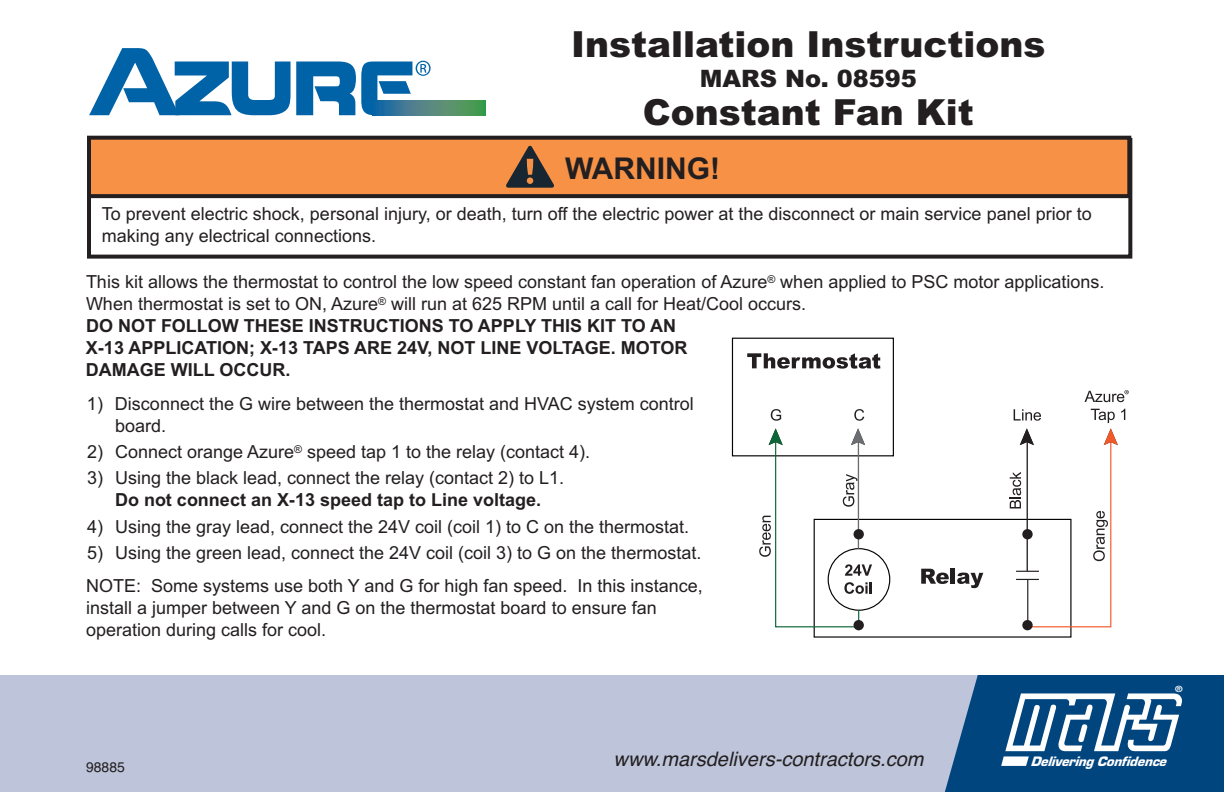
<style>
.page{position:relative;width:1224px;height:792px;background:#fff}
.page>*{position:absolute;margin:0;border:0;box-sizing:border-box;transform-origin:0 0}
.t1{font:900 36px "Arial";color:#231f20}
.t2{font:700 30px "Arial";color:#231f20}
.t3{font:900 24px "Arial";color:#231f20}
.t4{font:italic 20px "Helvetica";color:#231f20}
.t5{font:18px/22px "Arial";color:#231f20}
.t6{font:700 18px "Arial";color:#231f20}
.t7{font:italic 14.2px "Eurostile Black DTC";color:#fff}
.t8{font:14px "Helvetica";color:#231f20}
.t9{font:700 8.6px "Helvetica Neue";color:#fff;scale:1.1 1}
.s1{font-weight:700}
</style>
<div class="page">
<div style="left:87px;top:138px;width:1045px;height:121px;border:4px solid #231f20"></div>
<div style="left:89px;top:138px;width:1040px;height:58px;background:#f69146"></div>
<div style="left:87px;top:136px;width:1044px;height:62px;border:4px solid #231f20"></div>
<svg style="left:506px;top:146px;width:48px;height:42px"></svg>
<div style="left:732px;top:338px;width:162px;height:118px;border:1px solid #040503"></div>
<svg style="left:747px;top:353px;width:133px;height:16px"></svg>
<svg style="left:771px;top:409px;width:10px;height:12px"></svg>
<svg style="left:854px;top:409px;width:10px;height:12px"></svg>
<div style="left:814px;top:519px;width:258px;height:119px;border:1px solid #040503"></div>
<svg style="left:921px;top:569px;width:28px;height:15px"></svg>
<hr style="left:951px;top:569px;width:4px;height:15px;background:#231f20">
<svg style="left:957px;top:573px;width:26px;height:15px"></svg>
<svg style="left:759px;top:428px;width:113px;height:200px"></svg>
<div style="left:854px;top:620px;width:10px;height:10px;background:#231f20;border-radius:50%"></div>
<div style="left:854px;top:529px;width:10px;height:10px;background:#231f20;border-radius:50%"></div>
<div style="left:1022px;top:620px;width:11px;height:10px;background:#231f20;border-radius:50%"></div>
<svg style="left:1010px;top:409px;width:115px;height:219px"></svg>
<svg style="left:1085px;top:390px;width:44px;height:12px"></svg>
<svg style="left:431px;top:101px;width:55px;height:14px"></svg>
<svg style="left:89px;top:48px;width:342px;height:67px"></svg>
<div style="left:0;top:675px;width:1224px;height:117px;background:#bec5db"></div>
<svg style="left:945px;top:675px;width:279px;height:117px;background:#2d6495"></svg>
<h1 class="t1" style="left:571px;top:23px;width:476px">Installation Instructions</h1>
<h3 class="t3" style="left:700px;top:64px;width:218px">MARS No. 08595</h3>
<h1 class="t1" style="left:643px;top:91px;width:333px">Constant Fan Kit</h1>
<h2 class="t2" style="left:565px;top:151px;width:156px">WARNING!</h2>
<p class="t5" style="left:102px;top:203px;width:991px">To prevent electric shock, personal injury, or death, turn off the electric power at the disconnect or main service panel prior to making any electrical connections.</p>
<p class="t5" style="left:86px;top:271px;width:1020px">This kit allows the thermostat to control the low speed constant fan operation of Azure<sup>®</sup> when applied to PSC motor applications.<br>When thermostat is set to ON, Azure<sup>®</sup> will run at 625 RPM until a call for Heat/Cool occurs.<br><span class="s1">DO NOT FOLLOW THESE INSTRUCTIONS TO APPLY THIS KIT TO AN<br>X-13 APPLICATION; X-13 TAPS ARE 24V, NOT LINE VOLTAGE. MOTOR<br>DAMAGE WILL OCCUR.</span></p>
<p class="t5" style="left:115px;top:392px;width:580px;text-indent:-28px">1) Disconnect the G wire between the thermostat and HVAC system control board.</p>
<p class="t5" style="left:87px;top:441px;width:505px">2) Connect orange Azure<sup>®</sup> speed tap 1 to the relay (contact 4).</p>
<p class="t5" style="left:87px;top:467px;width:479px">3) Using the black lead, connect the relay (contact 2) to L1.</p>
<p class="t6" style="left:115px;top:490px;width:428px">Do not connect an X-13 speed tap to Line voltage.</p>
<p class="t5" style="left:87px;top:515px;width:604px">4) Using the gray lead, connect the 24V coil (coil 1) to C on the thermostat.</p>
<p class="t5" style="left:86px;top:536px;width:618px;line-height:33.6px">5) Using the green lead, connect the 24V coil (coil 3) to G on the thermostat.<br>NOTE: Some systems use both Y and G for high fan speed. In this instance,</p>
<p class="t5" style="left:86px;top:597px;width:572px">install a jumper between Y and G on the thermostat board to ensure fan operation during calls for cool.</p>
<p class="t9" style="left:1175px;top:683px;width:8px">®</p>
<p class="t8" style="left:86px;top:758px;width:40px">98885</p>
<p class="t4" style="left:614px;top:747px;width:312px">www.marsdelivers-contractors.com</p>
<p class="t7" style="left:1031px;top:753px;width:140px">Delivering Confidence</p>
</div>
